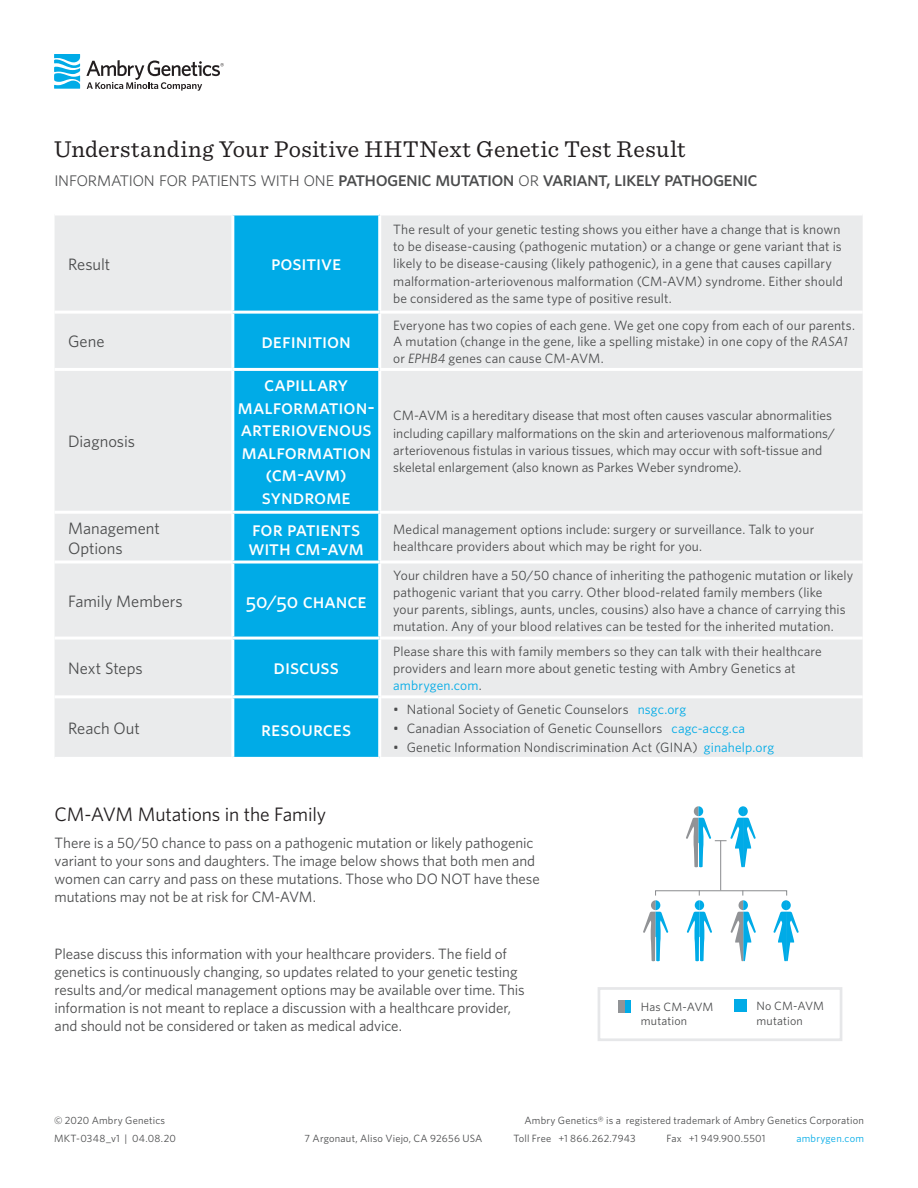
<style>
.page{position:relative;width:918px;height:1188px;background:#fff}
.page>*{position:absolute;margin:0;border:0;box-sizing:border-box;transform-origin:0 0}
.Titles{font:24px "Sentinel";letter-spacing:.02em;color:#231f20}
.t1{font:21px/22.5px "Whitney Medium SC";letter-spacing:-.005em;color:#fff;text-align:center}
.t2{font:21px "Whitney Medium SC";letter-spacing:-.035em;color:#4b4c4d}
.Black_all_caps_subhe{font:19.5px "Whitney";letter-spacing:-.005em;color:#231f20}
.Black_all_caps_subhe-2{font:16.5px/19.8px "Whitney";color:#4b4c4d}
.Section_text{font:15px/18px "Whitney";letter-spacing:-.005em;color:#4b4c4d}
.Body_Copy{font:13.5px/17.2px "Whitney";letter-spacing:.005em;color:#4b4c4d}
.Bullet_copy{font:13.5px/17.2px "Whitney";letter-spacing:.01em;color:#4b4c4d}
.Main_table_copy{font:12px/14.4px "Whitney";letter-spacing:.015em;color:#4b4c4d}
.t3{font:10.5px "Whitney";letter-spacing:.02em;color:#4b4c4d}
.t4{font:10.5px "Whitney";letter-spacing:.02em;color:#00abe7}
.s1{font-family:"Whitney Light SC"}
.s2{font-style:italic}
.s3{color:#00abe7}
</style>
<div class="page">
<div style="left:55px;top:215px;width:808px;height:542px;background:#eaebec"></div>
<svg style="left:234px;top:215px;width:144px;height:542px;background:#0caee8"></svg>
<hr style="left:231px;top:640px;width:3px;height:55px;background:#fff">
<hr style="left:231px;top:698px;width:3px;height:59px;background:#fff">
<hr style="left:233px;top:637px;width:147px;height:3px;background:#fff">
<hr style="left:233px;top:695px;width:145px;height:3px;background:#fff">
<hr style="left:55px;top:311px;width:178px;height:3px;background:#fff">
<hr style="left:55px;top:368px;width:178px;height:3px;background:#fff">
<hr style="left:55px;top:511px;width:178px;height:3px;background:#fff">
<hr style="left:55px;top:561px;width:178px;height:3px;background:#fff">
<hr style="left:55px;top:637px;width:178px;height:3px;background:#fff">
<hr style="left:55px;top:695px;width:178px;height:3px;background:#fff">
<hr style="left:231px;top:215px;width:3px;height:96px;background:#fff">
<hr style="left:231px;top:314px;width:3px;height:54px;background:#fff">
<hr style="left:231px;top:371px;width:3px;height:140px;background:#fff">
<hr style="left:231px;top:514px;width:3px;height:47px;background:#fff">
<hr style="left:231px;top:564px;width:3px;height:73px;background:#fff">
<hr style="left:233px;top:311px;width:147px;height:3px;background:#fff">
<hr style="left:233px;top:368px;width:147px;height:3px;background:#fff">
<hr style="left:233px;top:511px;width:147px;height:3px;background:#fff">
<hr style="left:233px;top:561px;width:147px;height:3px;background:#fff">
<hr style="left:378px;top:215px;width:3px;height:96px;background:#fff">
<hr style="left:378px;top:314px;width:3px;height:54px;background:#fff">
<hr style="left:378px;top:371px;width:3px;height:140px;background:#fff">
<hr style="left:378px;top:514px;width:3px;height:47px;background:#fff">
<hr style="left:378px;top:564px;width:3px;height:73px;background:#fff">
<hr style="left:380px;top:311px;width:483px;height:3px;background:#fff">
<hr style="left:380px;top:368px;width:483px;height:3px;background:#fff">
<hr style="left:380px;top:511px;width:483px;height:3px;background:#fff">
<hr style="left:380px;top:561px;width:483px;height:3px;background:#fff">
<hr style="left:380px;top:637px;width:483px;height:3px;background:#fff">
<hr style="left:381px;top:695px;width:482px;height:3px;background:#fff">
<hr style="left:378px;top:640px;width:3px;height:57px;background:#fff">
<hr style="left:378px;top:697px;width:3px;height:60px;background:#fff">
<svg style="left:54px;top:54px;width:26px;height:35px"></svg>
<svg style="left:86px;top:60px;width:138px;height:31px"></svg>
<div style="left:598px;top:987px;width:244px;height:54px;border:3px solid #e6e7e9"></div>
<div style="left:619px;top:1000px;width:12px;height:12px;background:#00abe7"></div>
<div style="left:734px;top:999px;width:13px;height:13px;background:#00abe7"></div>
<div style="left:619px;top:1000px;width:6px;height:12px;background:#919396"></div>
<hr style="left:720px;top:841px;width:1px;height:49px;background:#898b8e">
<svg style="left:686px;top:806px;width:70px;height:62px"></svg>
<svg style="left:643px;top:890px;width:156px;height:72px"></svg>
<p class="Titles" style="left:54px;top:131px;width:633px">Understanding Your Positive HHTNext Genetic Test Result</p>
<p class="t2" style="left:54px;top:166px;width:705px"><span class="s1">information for patients with one</span> pathogenic mutation <span class="s1">or</span> variant, likely pathogenic</p>
<p class="Black_all_caps_subhe-2" style="left:68px;top:254px;width:44px">Result</p>
<p class="t1" style="left:271px;top:251px;width:72px">positive</p>
<p class="Black_all_caps_subhe-2" style="left:68px;top:331px;width:38px">Gene</p>
<p class="t1" style="left:262px;top:329px;width:91px">definition</p>
<p class="Black_all_caps_subhe-2" style="left:68px;top:431px;width:68px">Diagnosis</p>
<p class="t1" style="left:238px;top:373px;width:139px">capillary malformation&shy;arteriovenous malformation (cm-avm) syndrome</p>
<p class="Body_Copy" style="left:393px;top:220px;width:451px">The result of your genetic testing shows you either have a change that is known to be disease-causing (pathogenic mutation) or a change or gene variant that is likely to be disease-causing (likely pathogenic), in a gene that causes capillary malformation-arteriovenous malformation (CM-AVM) syndrome. Either should be considered as the same type of positive result.</p>
<p class="Body_Copy" style="left:393px;top:316px;width:463px;line-height:16.5px">Everyone has two copies of each gene. We get one copy from each of our parents.<br>A mutation (change in the gene, like a spelling mistake) in one copy of the <span class="s2">RASA1 </span>or <span class="s2">EPHB4</span> genes can cause CM-AVM.</p>
<p class="Body_Copy" style="left:393px;top:407px;width:443px">CM-AVM is a hereditary disease that most often causes vascular abnormalities including capillary malformations on the skin and arteriovenous malformations/ arteriovenous fistulas in various tissues, which may occur with soft-tissue and skeletal enlargement (also known as Parkes Weber syndrome).</p>
<p class="Black_all_caps_subhe-2" style="left:68px;top:518px;width:93px">Management<br>Options</p>
<p class="t1" style="left:248px;top:518px;width:117px;line-height:19.5px;text-align:left">for patients with cm-avm</p>
<p class="Bullet_copy" style="left:393px;top:520px;width:423px">Medical management options include: surgery or surveillance. Talk to your healthcare providers about which may be right for you.</p>
<p class="Black_all_caps_subhe-2" style="left:68px;top:591px;width:116px">Family Members</p>
<p class="t1" style="left:246px;top:590px;width:122px">50/50 chance</p>
<p class="Body_Copy" style="left:393px;top:566px;width:462px">Your children have a 50/50 chance of inheriting the pathogenic mutation or likely pathogenic variant that you carry. Other blood-related family members (like<br>your parents, siblings, aunts, uncles, cousins) also have a chance of carrying this mutation. Any of your blood relatives can be tested for the inherited mutation.</p>
<p class="Black_all_caps_subhe-2" style="left:68px;top:658px;width:76px">Next Steps</p>
<p class="t1" style="left:274px;top:656px;width:67px">discuss</p>
<p class="Black_all_caps_subhe-2" style="left:68px;top:718px;width:74px">Reach Out</p>
<p class="t1" style="left:261px;top:717px;width:92px">resources</p>
<p class="Body_Copy" style="left:393px;top:642px;width:430px">Please share this with family members so they can talk with their healthcare providers and learn more about genetic testing with Ambry Genetics at <span class="s3">ambrygen.com</span>.</p>
<p class="Body_Copy" style="left:393px;top:701px;width:294px">• National Society of Genetic Counselors <span class="s3">nsgc.org</span></p>
<p class="Body_Copy" style="left:393px;top:719px;width:353px">• Canadian Association of Genetic Counsellors <span class="s3">cagc-accg.ca</span></p>
<p class="Body_Copy" style="left:393px;top:738px;width:383px">• Genetic Information Nondiscrimination Act (GINA) <span class="s3">ginahelp.org</span></p>
<p class="Black_all_caps_subhe" style="left:54px;top:801px;width:273px">CM-AVM Mutations in the Family</p>
<p class="Section_text" style="left:55px;top:834px;width:487px">There is a 50/50 chance to pass on a pathogenic mutation or likely pathogenic variant to your sons and daughters. The image below shows that both men and women can carry and pass on these mutations. Those who DO NOT have these mutations may not be at risk for CM-AVM.</p>
<p class="Section_text" style="left:55px;top:945px;width:472px">Please discuss this information with your healthcare providers. The field of genetics is continuously changing, so updates related to your genetic testing results and/or medical management options may be available over time. This information is not meant to replace a discussion with a healthcare provider, and should not be considered or taken as medical advice.</p>
<p class="Main_table_copy" style="left:641px;top:999px;width:74px">Has CM-AVM mutation</p>
<p class="Main_table_copy" style="left:757px;top:999px;width:69px">No CM-AVM mutation</p>
<p class="t3" style="left:54px;top:1114px;width:113px">© 2020 Ambry Genetics</p>
<p class="t3" style="left:524px;top:1114px;width:341px">Ambry Genetics® is a registered trademark of Ambry Genetics Corporation</p>
<p class="t3" style="left:54px;top:1132px;width:124px">MKT-0348_v1 | 04.08.20</p>
<p class="t3" style="left:305px;top:1132px;width:179px">7 Argonaut, Aliso Viejo, CA 92656 USA</p>
<p class="t3" style="left:513px;top:1132px;width:124px">Toll Free +1 866.262.7943</p>
<p class="t3" style="left:667px;top:1132px;width:101px">Fax +1 949.900.5501</p>
<p class="t4" style="left:796px;top:1132px;width:69px">ambrygen.com</p>
</div>
